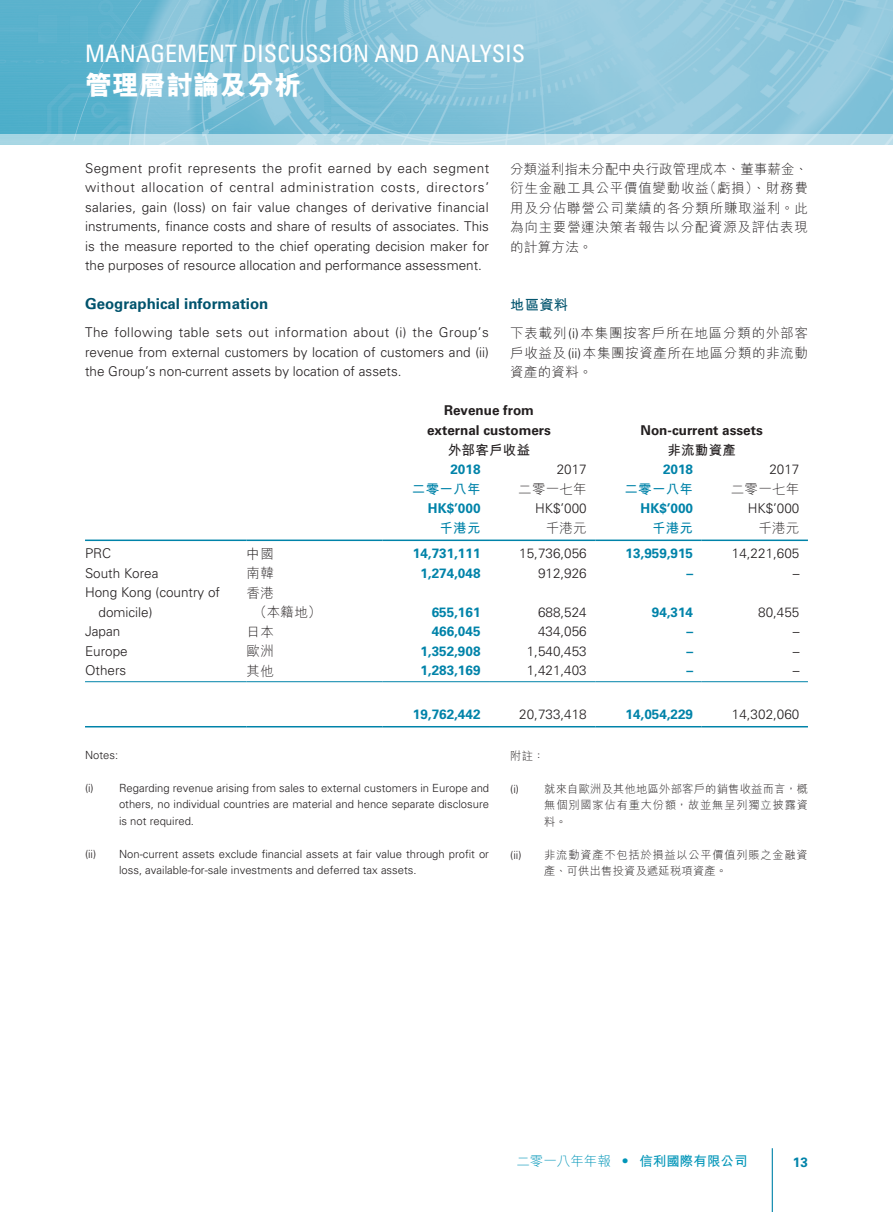
<style>
.page{position:relative;width:893px;height:1212px;background:#fff}
.page>*{position:absolute;margin:0;border:0;box-sizing:border-box;transform-origin:0 0}
.t1{font:800 27px "M Hei HK";color:#fff}
.t2{font:condensed 24px "Univers LT Std";color:#fff}
._02_H2_E{font:700 15px "Univers LT Std";color:#00536d}
._002_H2_C{font:700 14.25px "M Hei HK";color:#00536d}
._00_txt_E{font:300 13.5px/19.5px "Univers LT Std";color:#231f20;text-align:justify}
._50_Table_txt{font:300 13.5px "Univers LT Std";color:#231f20}
._000_txt_C{font:300 13.5px/19.5px "M Hei HK";letter-spacing:.05em;color:#231f20;text-align:justify}
._50_Table_txt-2{font:700 13.5px "Univers LT Std";color:#0083a9}
._50_Table_txt-3{font:700 13.5px "Univers LT Std";color:#231f20}
._50_Table_txt-4{font:300 13.5px "M Hei HK";letter-spacing:.02em;color:#231f20}
.t3{font:700 13.5px "M Hei HK";color:#0095b8}
._50_Table_txt-5{font:700 13.5px "M Hei HK";letter-spacing:.02em;color:#0083a9}
._50_Table_txt-6{font:700 13.5px "M Hei HK";letter-spacing:.02em;color:#231f20}
._06_Notes_E{font:300 11.25px/16.5px "Univers LT Std";color:#231f20;text-align:justify}
._006_Notes_C{font:300 11.25px/16.5px "M Hei HK";letter-spacing:.07em;color:#231f20;text-align:justify}
.s1{font-family:"Univers LT Std"}
.s2{font-weight:300}
</style>
<div class="page">
<img style="left:0;top:0;width:893px;height:134px">
<svg style="left:0;top:134px;width:893px;height:11px;background:#bcdee9"></svg>
<hr style="left:772px;top:1148px;width:1px;height:64px;background:#0083a9">
<hr style="left:85px;top:539px;width:162px;height:2px;background:#0083a9">
<hr style="left:247px;top:539px;width:136px;height:2px;background:#0083a9">
<hr style="left:383px;top:539px;width:106px;height:2px;background:#0083a9">
<hr style="left:489px;top:539px;width:106px;height:2px;background:#0083a9">
<hr style="left:595px;top:539px;width:107px;height:2px;background:#0083a9">
<hr style="left:702px;top:539px;width:106px;height:2px;background:#0083a9">
<hr style="left:85px;top:681px;width:162px;height:1px;background:#0083a9">
<hr style="left:247px;top:681px;width:136px;height:1px;background:#0083a9">
<hr style="left:383px;top:681px;width:106px;height:1px;background:#0083a9">
<hr style="left:489px;top:681px;width:106px;height:1px;background:#0083a9">
<hr style="left:595px;top:681px;width:107px;height:1px;background:#0083a9">
<hr style="left:702px;top:681px;width:106px;height:1px;background:#0083a9">
<hr style="left:85px;top:726px;width:162px;height:1px;background:#0083a9">
<hr style="left:247px;top:726px;width:136px;height:1px;background:#0083a9">
<hr style="left:383px;top:726px;width:106px;height:1px;background:#0083a9">
<hr style="left:489px;top:726px;width:106px;height:1px;background:#0083a9">
<hr style="left:595px;top:726px;width:107px;height:1px;background:#0083a9">
<hr style="left:702px;top:726px;width:106px;height:1px;background:#0083a9">
<h2 class="t2" style="left:85px;top:38px;width:441px">MANAGEMENT DISCUSSION AND ANALYSIS</h2>
<h1 class="t1" style="left:85px;top:71px;width:217px">管理層討論及分析</h1>
<p class="_000_txt_C" style="left:510px;top:159px;width:299px">分類溢利指未分配中央行政管理成本、董事薪金、衍生金融工具公平價值變動收益（虧損）、財務費用及分佔聯營公司業績的各分類所賺取溢利。此為向主要營運決策者報告以分配資源及評估表現的計算方法。</p>
<p class="_00_txt_E" style="left:85px;top:158px;width:406px">Segment profit represents the profit earned by each segment without allocation of central administration costs, directors’ salaries, gain (loss) on fair value changes of derivative financial instruments, finance costs and share of results of associates. This is the measure reported to the chief operating decision maker for the purposes of resource allocation and performance assessment.</p>
<p class="_02_H2_E" style="left:85px;top:295px;width:185px">Geographical information</p>
<p class="_00_txt_E" style="left:85px;top:323px;width:405px">The following table sets out information about (i) the Group’s revenue from external customers by location of customers and (ii) the Group’s non-current assets by location of assets.</p>
<p class="_50_Table_txt-3" style="left:444px;top:403px;width:92px">Revenue from</p>
<p class="_50_Table_txt-3" style="left:427px;top:422px;width:125px">external customers</p>
<p class="_50_Table_txt-3" style="left:640px;top:422px;width:124px">Non-current assets</p>
<p class="_50_Table_txt-6" style="left:448px;top:440px;width:84px">外部客戶收益</p>
<p class="_50_Table_txt-6" style="left:667px;top:440px;width:70px">非流動資產</p>
<p class="_50_Table_txt-2" style="left:450px;top:461px;width:32px">2018</p>
<p class="_50_Table_txt" style="left:557px;top:461px;width:32px">2017</p>
<p class="_50_Table_txt-2" style="left:663px;top:461px;width:32px">2018</p>
<p class="_50_Table_txt" style="left:769px;top:461px;width:32px">2017</p>
<p class="_50_Table_txt-5" style="left:412px;top:479px;width:70px">二零一八年</p>
<p class="_50_Table_txt-4" style="left:518px;top:482px;width:70px">二零一七年</p>
<p class="_50_Table_txt-5" style="left:624px;top:479px;width:70px">二零一八年</p>
<p class="_50_Table_txt-4" style="left:731px;top:482px;width:70px">二零一七年</p>
<p class="_50_Table_txt-2" style="left:428px;top:500px;width:54px">HK$’000</p>
<p class="_50_Table_txt" style="left:535px;top:500px;width:53px">HK$’000</p>
<p class="_50_Table_txt-2" style="left:641px;top:500px;width:54px">HK$’000</p>
<p class="_50_Table_txt" style="left:748px;top:500px;width:53px">HK$’000</p>
<p class="_50_Table_txt-5" style="left:439px;top:518px;width:43px">千港元</p>
<p class="_50_Table_txt-4" style="left:546px;top:521px;width:43px">千港元</p>
<p class="_50_Table_txt-5" style="left:652px;top:518px;width:43px">千港元</p>
<p class="_50_Table_txt-4" style="left:758px;top:521px;width:43px">千港元</p>
<p class="_50_Table_txt" style="left:85px;top:545px;width:28px">PRC</p>
<p class="_50_Table_txt-4" style="left:247px;top:547px;width:29px">中國</p>
<p class="_50_Table_txt-2" style="left:413px;top:546px;width:69px">14,731,111</p>
<p class="_50_Table_txt" style="left:519px;top:545px;width:69px">15,736,056</p>
<p class="_50_Table_txt-2" style="left:626px;top:546px;width:69px">13,959,915</p>
<p class="_50_Table_txt" style="left:732px;top:545px;width:69px">14,221,605</p>
<p class="_50_Table_txt" style="left:85px;top:565px;width:75px">South Korea</p>
<p class="_50_Table_txt-4" style="left:247px;top:566px;width:29px">南韓</p>
<p class="_50_Table_txt-2" style="left:420px;top:565px;width:62px">1,274,048</p>
<p class="_50_Table_txt" style="left:538px;top:565px;width:50px">912,926</p>
<p class="_50_Table_txt-2" style="left:686px;top:565px;width:8px">–</p>
<p class="_50_Table_txt" style="left:793px;top:565px;width:8px">–</p>
<p class="_50_Table_txt" style="left:85px;top:584px;width:137px">Hong Kong (country of</p>
<p class="_50_Table_txt" style="left:99px;top:604px;width:56px">domicile)</p>
<p class="_002_H2_C" style="left:510px;top:295px;width:59px">地區資料</p>
<p class="_000_txt_C" style="left:510px;top:323px;width:299px">下表載列<span class="s1">(i)</span>本集團按客戶所在地區分類的外部客戶收益及<span class="s1">(ii)</span>本集團按資產所在地區分類的非流動資產的資料。</p>
<p class="_50_Table_txt-4" style="left:247px;top:586px;width:29px">香港</p>
<p class="_50_Table_txt-4" style="left:253px;top:605px;width:70px">（本籍地）</p>
<p class="_50_Table_txt-2" style="left:432px;top:604px;width:50px">655,161</p>
<p class="_50_Table_txt" style="left:538px;top:604px;width:50px">688,524</p>
<p class="_50_Table_txt-2" style="left:652px;top:604px;width:43px">94,314</p>
<p class="_50_Table_txt" style="left:758px;top:604px;width:43px">80,455</p>
<p class="_50_Table_txt" style="left:85px;top:623px;width:37px">Japan</p>
<p class="_50_Table_txt-4" style="left:247px;top:625px;width:29px">日本</p>
<p class="_50_Table_txt-2" style="left:432px;top:624px;width:50px">466,045</p>
<p class="_50_Table_txt" style="left:538px;top:623px;width:50px">434,056</p>
<p class="_50_Table_txt-2" style="left:686px;top:624px;width:8px">–</p>
<p class="_50_Table_txt" style="left:793px;top:623px;width:8px">–</p>
<p class="_50_Table_txt" style="left:85px;top:643px;width:44px">Europe</p>
<p class="_50_Table_txt-4" style="left:247px;top:644px;width:29px">歐洲</p>
<p class="_50_Table_txt-2" style="left:420px;top:643px;width:62px">1,352,908</p>
<p class="_50_Table_txt" style="left:527px;top:643px;width:62px">1,540,453</p>
<p class="_50_Table_txt-2" style="left:686px;top:643px;width:8px">–</p>
<p class="_50_Table_txt" style="left:793px;top:643px;width:8px">–</p>
<p class="_50_Table_txt" style="left:85px;top:662px;width:43px">Others</p>
<p class="_50_Table_txt-4" style="left:247px;top:664px;width:29px">其他</p>
<p class="_50_Table_txt-2" style="left:420px;top:663px;width:62px">1,283,169</p>
<p class="_50_Table_txt" style="left:527px;top:662px;width:62px">1,421,403</p>
<p class="_50_Table_txt-2" style="left:686px;top:663px;width:8px">–</p>
<p class="_50_Table_txt" style="left:793px;top:662px;width:8px">–</p>
<p class="_50_Table_txt-2" style="left:413px;top:706px;width:69px">19,762,442</p>
<p class="_50_Table_txt" style="left:519px;top:706px;width:69px">20,733,418</p>
<p class="_50_Table_txt-2" style="left:626px;top:706px;width:69px">14,054,229</p>
<p class="_50_Table_txt" style="left:732px;top:706px;width:69px">14,302,060</p>
<p class="_06_Notes_E" style="left:85px;top:747px;width:35px">Notes:</p>
<p class="_06_Notes_E" style="left:119px;top:780px;width:372px;text-indent:-34px">(i) Regarding revenue arising from sales to external customers in Europe and others, no individual countries are material and hence separate disclosure is not required.</p>
<p class="_06_Notes_E" style="left:119px;top:846px;width:371px;text-indent:-34px">(ii) Non-current assets exclude financial assets at fair value through profit or loss, available-for-sale investments and deferred tax assets.</p>
<p class="_006_Notes_C" style="left:510px;top:747px;width:35px">附註：</p>
<p class="_006_Notes_C" style="left:544px;top:780px;width:265px;text-indent:-34px"><span class="s1">(i)</span> 就來自歐洲及其他地區外部客戶的銷售收益而言，概無個別國家佔有重大份額，故並無呈列獨立披露資料。</p>
<p class="_006_Notes_C" style="left:544px;top:846px;width:265px;text-indent:-34px"><span class="s1">(ii)</span> 非流動資產不包括於損益以公平價值列賬之金融資產、可供出售投資及遞延稅項資產。</p>
<p class="t3" style="left:516px;top:1151px;width:233px"><span class="s2">二零一八年年報</span> • 信利國際有限公司</p>
<p class="_50_Table_txt-2" style="left:793px;top:1154px;width:17px">13</p>
</div>
